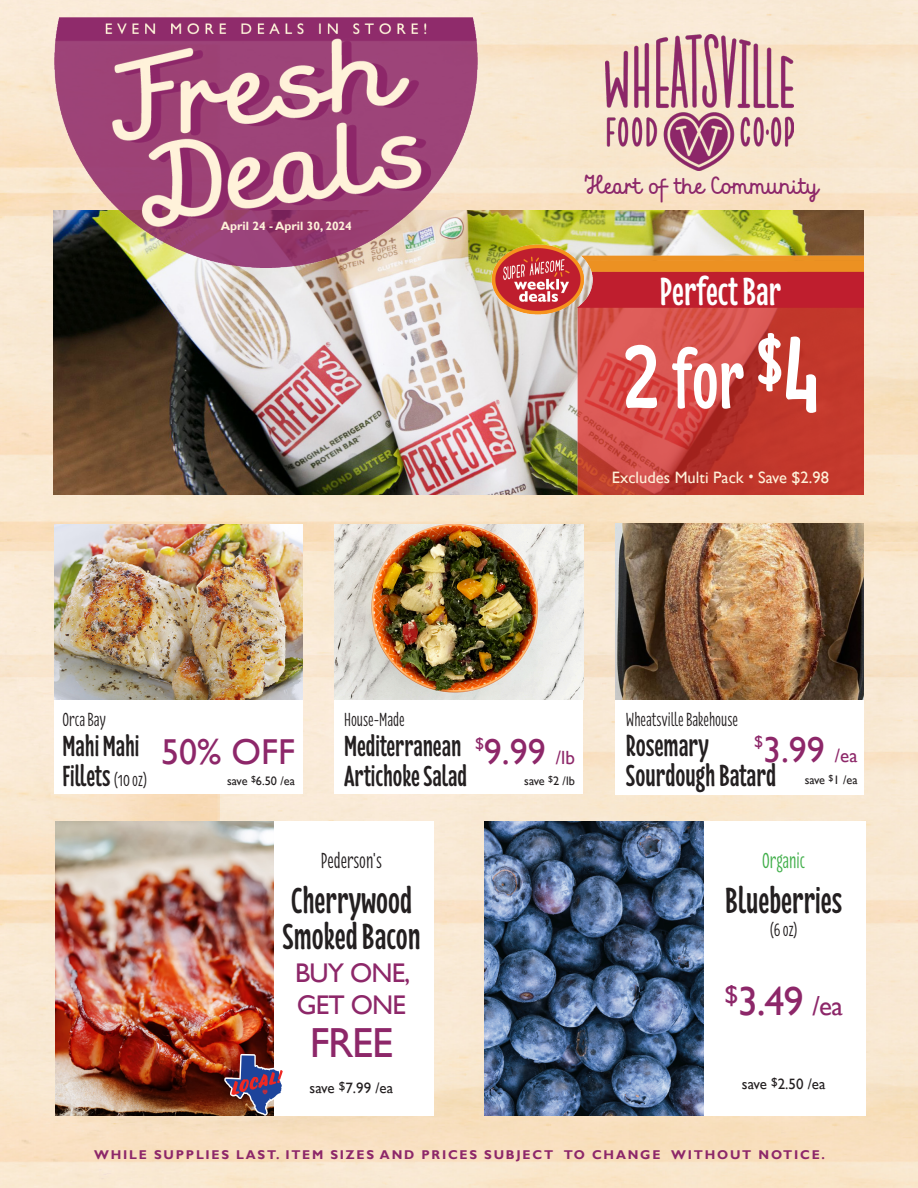
<style>
.page{position:relative;width:918px;height:1188px;background:#fff}
.page>*{position:absolute;margin:0;border:0;box-sizing:border-box;transform-origin:0 0}
.t1{font:700 84px "Florence";color:#fff}
.t2{font:42px "Gill Sans";color:#8d2769}
.t3{font:700 40.5px "Florence";color:#fff}
.t4{font:40.5px "Gill Sans";color:#8d2769}
.t5{font:700 37.5px "Florence";color:#231f20}
.t6{font:36px "Gill Sans";color:#8d2769}
.t7{font:700 31.5px "Florence";color:#231f20}
.t8{font:700 30px "Florence";color:#231f20}
.t9{font:27px "Gill Sans";letter-spacing:-.03em;color:#8d2769}
.t10{font:23.55px "Mrs White";color:#8d2769}
.t11{font:22.35px "Florence";color:#231f20}
.t12{font:22.35px "Florence";color:#40ae49}
.t13{font:19.5px "Florence";color:#231f20}
.t14{font:16.5px "Gill Sans";color:#fef1d9}
.t15{font:15px "Gill Sans";color:#231f20}
.t16{font:700 12.75px "Gill Sans";letter-spacing:.14em;color:#8d2769}
.t17{font:12.3px "Gill Sans";color:#231f20}
.t18{font:700 12px "Gill Sans";color:#fef1d9}
.s1{font-size:109.5px}
.s2{font-family:"Citrus Gothic Rough"}
.s3{font-weight:400;font-size:19.5px}
.s4{font-size:19.05px}
.s5{font-size:27px}
</style>
<div class="page">
<img style="left:0;top:0;width:918px;height:1188px">
<div style="left:54px;top:524px;width:248px;height:270px;background:#fff"></div>
<div style="left:56px;top:822px;width:378px;height:294px;background:#fff"></div>
<div style="left:488px;top:822px;width:378px;height:294px;background:#fff"></div>
<div style="left:334px;top:524px;width:249px;height:270px;background:#fff"></div>
<div style="left:615px;top:525px;width:249px;height:270px;background:#fff"></div>
<img style="left:56px;top:822px;width:218px;height:294px">
<img style="left:485px;top:822px;width:219px;height:294px">
<img style="left:605px;top:34px;width:188px;height:137px">
<img style="left:54px;top:211px;width:810px;height:284px">
<img style="left:334px;top:525px;width:249px;height:175px">
<img style="left:615px;top:524px;width:249px;height:176px">
<img style="left:488px;top:242px;width:376px;height:253px">
<img style="left:54px;top:524px;width:248px;height:176px">
<img style="left:54px;top:18px;width:423px;height:250px">
<img style="left:224px;top:1054px;width:59px;height:62px">
<p class="t18" style="left:221px;top:219px;width:132px">April 24 - April 30, 2024</p>
<p class="t10" style="left:586px;top:171px;width:234px">Heart of the Community</p>
<p class="t3" style="left:660px;top:258px;width:123px">Perfect Bar</p>
<p class="t1" style="left:623px;top:312px;width:196px"><span class="s1">2</span> for<sup>$</sup><span class="s1">4</span></p>
<p class="t14" style="left:612px;top:467px;width:218px">Excludes Multi Pack <span class="s2">•</span> Save $2.98</p>
<p class="t13" style="left:63px;top:703px;width:45px">Orca Bay</p>
<p class="t8" style="left:63px;top:721px;width:79px">Mahi Mahi</p>
<p class="t8" style="left:63px;top:751px;width:86px">Fillets <span class="s3">(10 oz)</span></p>
<p class="t6" style="left:161px;top:731px;width:135px">50% OFF</p>
<p class="t17" style="left:227px;top:774px;width:69px">save <sup>$</sup>6.50 /ea</p>
<p class="t13" style="left:344px;top:703px;width:62px">House-Made</p>
<p class="t8" style="left:344px;top:721px;width:119px">Mediterranean</p>
<p class="t8" style="left:344px;top:751px;width:124px">Artichoke Salad</p>
<p class="t6" style="left:475px;top:731px;width:101px"><sup>$</sup> 9.99 <span class="s4">/lb</span></p>
<p class="t17" style="left:524px;top:774px;width:52px">save <sup>$</sup>2 /lb</p>
<p class="t11" style="left:321px;top:843px;width:62px">Pederson's</p>
<p class="t5" style="left:291px;top:870px;width:123px">Cherrywood</p>
<p class="t5" style="left:282px;top:906px;width:140px">Smoked Bacon</p>
<p class="t9" style="left:295px;top:957px;width:117px">BUY ONE,</p>
<p class="t9" style="left:297px;top:989px;width:111px">GET ONE</p>
<p class="t2" style="left:310px;top:1019px;width:85px">FREE</p>
<p class="t15" style="left:310px;top:1080px;width:85px">save <sup>$</sup>7.99 /ea</p>
<p class="t13" style="left:626px;top:703px;width:114px">Wheatsville Bakehouse</p>
<p class="t7" style="left:626px;top:720px;width:84px">Rosemary</p>
<p class="t7" style="left:626px;top:750px;width:152px">Sourdough Batard</p>
<p class="t6" style="left:754px;top:729px;width:105px"><sup>$</sup> 3.99 <span class="s4">/ea</span></p>
<p class="t17" style="left:805px;top:773px;width:54px">save <sup>$</sup>1 /ea</p>
<p class="t12" style="left:762px;top:843px;width:44px">Organic</p>
<p class="t5" style="left:725px;top:871px;width:118px">Blueberries</p>
<p class="t13" style="left:770px;top:914px;width:29px">(6 oz)</p>
<p class="t4" style="left:725px;top:978px;width:120px"><sup>$</sup>3.49 <span class="s5">/ea</span></p>
<p class="t15" style="left:742px;top:1075px;width:85px">save <sup>$</sup>2.50 /ea</p>
<p class="t16" style="left:94px;top:1147px;width:732px">WHILE SUPPLIES LAST. ITEM SIZES AND PRICES SUBJECT TO CHANGE WITHOUT NOTICE.</p>
</div>
